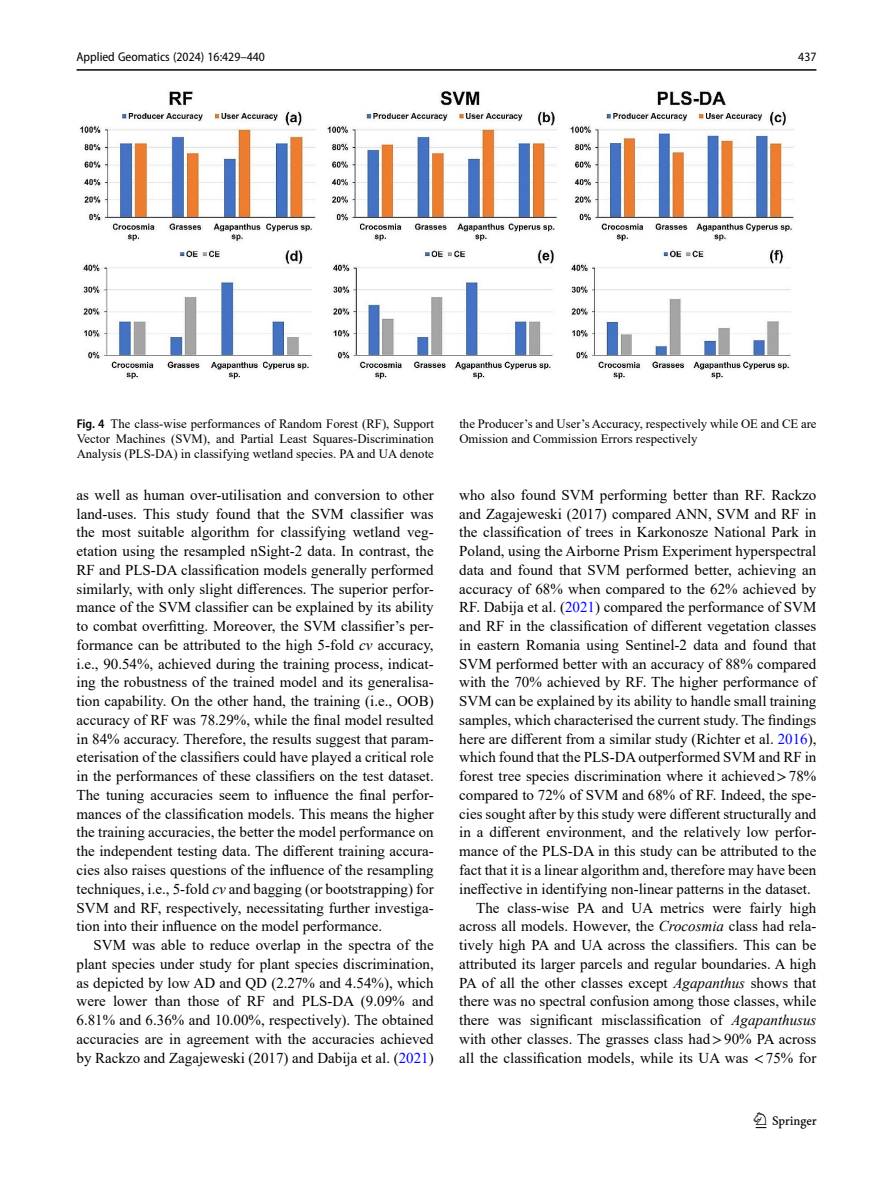
<style>
.page{position:relative;width:893px;height:1187px;background:#fff}
.page>*{position:absolute;margin:0;border:0;box-sizing:border-box;transform-origin:0 0}
.t1{font:22.5px "Springnew";color:#000}
.Body_Text_Indent{font:15px/18.8px "Times New Roman";color:#000;text-align:justify}
.Body_Text{font:15px/18.8px "Times New Roman";color:#000;text-align:justify}
.Figure_Caption{font:12.75px/15px "Times New Roman";color:#000;text-align:justify}
.t2{font:semi-condensed 12.75px "Myriad Pro";color:#000}
.s1{font-family:"Myriad Pro";font-weight:600;font-stretch:semi-condensed}
.s2{font-style:italic}
.s3{color:#00f}
.s4{font-family:"STIX"}
</style>
<div class="page">
<hr style="left:77px;top:69px;width:739px;height:2px;background:#000">
<img style="left:80px;top:90px;width:714px;height:289px">
<p class="t2" style="left:77px;top:49px;width:190px">Applied Geomatics (2024) 16:429–440</p>
<p class="t2" style="left:798px;top:49px;width:20px">437</p>
<p class="Figure_Caption" style="left:77px;top:416px;width:359px"><span class="s1">Fig. 4</span> The class-wise performances of Random Forest (RF), Support Vector Machines (SVM), and Partial Least Squares-Discrimination Analysis (PLS-DA) in classifying wetland species. PA and UA denote</p>
<p class="Figure_Caption" style="left:459px;top:416px;width:359px">the Producer’s and User’s Accuracy, respectively while OE and CE are<br>Omission and Commission Errors respectively</p>
<p class="Body_Text" style="left:77px;top:485px;width:359px">as well as human over-utilisation and conversion to other land-uses. This study found that the SVM classifier was the most suitable algorithm for classifying wetland veg&shy;etation using the resampled nSight-2 data. In contrast, the RF and PLS-DA classification models generally performed similarly, with only slight differences. The superior perfor&shy;mance of the SVM classifier can be explained by its ability to combat overfitting. Moreover, the SVM classifier’s per&shy;formance can be attributed to the high 5-fold <span class="s2">cv</span> accuracy, i.e., 90.54%, achieved during the training process, indicat&shy;ing the robustness of the trained model and its generalisa&shy;tion capability. On the other hand, the training (i.e., OOB) accuracy of RF was 78.29%, while the final model resulted in 84% accuracy. Therefore, the results suggest that param&shy;eterisation of the classifiers could have played a critical role in the performances of these classifiers on the test dataset.<br>The tuning accuracies seem to influence the final perfor&shy;mances of the classification models. This means the higher the training accuracies, the better the model performance on the independent testing data. The different training accura&shy;cies also raises questions of the influence of the resampling techniques, i.e., 5-fold <span class="s2">cv</span> and bagging (or bootstrapping) for SVM and RF, respectively, necessitating further investiga&shy;tion into their influence on the model performance.</p>
<p class="Body_Text_Indent" style="left:77px;top:935px;width:359px;text-indent:17px">SVM was able to reduce overlap in the spectra of the plant species under study for plant species discrimination, as depicted by low AD and QD (2.27% and 4.54%), which were lower than those of RF and PLS-DA (9.09% and 6.81% and 6.36% and 10.00%, respectively). The obtained accuracies are in agreement with the accuracies achieved by Rackzo and Zagajeweski (2017) and Dabija et al. (<span class="s3">2021</span>)</p>
<p class="Body_Text_Indent" style="left:459px;top:485px;width:359px">who also found SVM performing better than RF. Rackzo and Zagajeweski (2017) compared ANN, SVM and RF in the classification of trees in Karkonosze National Park in Poland, using the Airborne Prism Experiment hyperspectral data and found that SVM performed better, achieving an accuracy of 68% when compared to the 62% achieved by RF. Dabija et al. (<span class="s3">2021</span>) compared the performance of SVM and RF in the classification of different vegetation classes in eastern Romania using Sentinel-2 data and found that SVM performed better with an accuracy of 88% compared with the 70% achieved by RF. The higher performance of SVM can be explained by its ability to handle small training samples, which characterised the current study. The findings here are different from a similar study (Richter et al. <span class="s3">2016</span>), which found that the PLS-DA outperformed SVM and RF in forest tree species discrimination where it achieved<span class="s4">&gt;</span>78% compared to 72% of SVM and 68% of RF. Indeed, the spe&shy;cies sought after by this study were different structurally and in a different environment, and the relatively low perfor&shy;mance of the PLS-DA in this study can be attributed to the fact that it is a linear algorithm and, therefore may have been ineffective in identifying non-linear patterns in the dataset.</p>
<p class="Body_Text_Indent" style="left:459px;top:897px;width:359px;text-indent:17px">The class-wise PA and UA metrics were fairly high across all models. However, the <span class="s2">Crocosmia</span> class had rela&shy;tively high PA and UA across the classifiers. This can be attributed its larger parcels and regular boundaries. A high PA of all the other classes except <span class="s2">Agapanthus</span> shows that there was no spectral confusion among those classes, while there was significant misclassification of <span class="s2">Agapanthusus </span>with other classes. The grasses class had<span class="s4">&gt;</span>90% PA across all the classification models, while its UA was <span class="s4">&lt;</span>75% for</p>
<h1 class="t1" style="left:756px;top:1107px;width:63px">1 3</h1>
</div>
